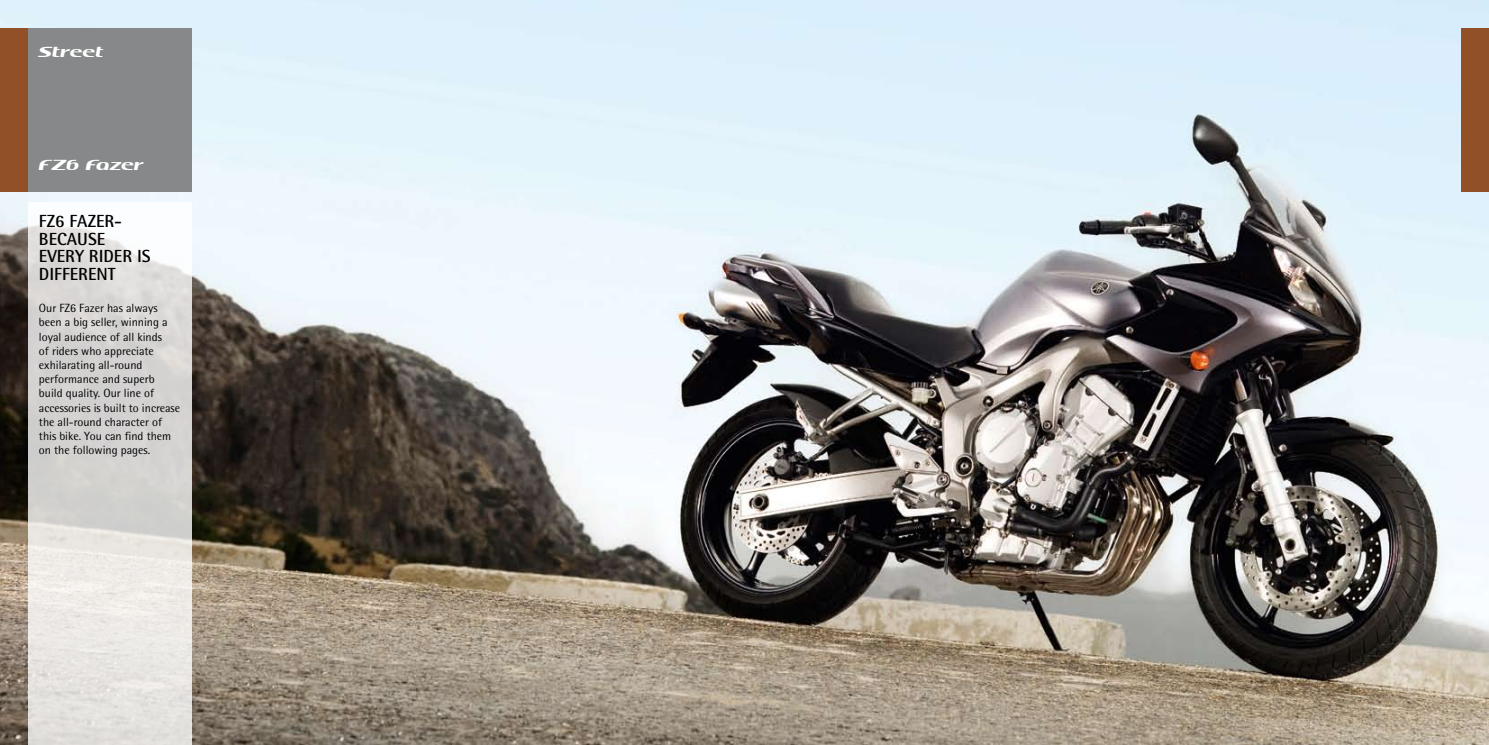
<style>
.page{position:relative;width:1489px;height:745px;background:#fff}
.page>*{position:absolute;margin:0;border:0;box-sizing:border-box;transform-origin:0 0}
.t1{font:700 17.5px/17.5px "Rotis Semi Sans";color:#000}
.t2{font:12.5px "Koolhoven One Zero One";letter-spacing:.05em;color:#fff}
.t3{font:11.88px/14.1px "Rotis Semi Sans";color:#000}
</style>
<div class="page">
<img style="left:0;top:0;width:1488px;height:744px">
<div style="left:28px;top:28px;width:163px;height:163px;background:#878889"></div>
<div style="left:0;top:28px;width:28px;height:163px;background:#925027"></div>
<svg style="left:28px;top:202px;width:163px;height:542px;background:#e0dedc"></svg>
<div style="left:1460px;top:28px;width:28px;height:163px;background:#925027"></div>
<p class="t2" style="left:39px;top:44px;width:66px">Street</p>
<p class="t2" style="left:39px;top:157px;width:106px">FZ6 Fazer</p>
<h1 class="t1" style="left:39px;top:212px;width:113px">FZ6 FAZER-<br>BECAUSE<br>EVERY RIDER IS<br>DIFFERENT</h1>
<p class="t3" style="left:39px;top:301px;width:143px">Our FZ6 Fazer has always been a big seller, winning a loyal audience of all kinds<br>of riders who appreciate exhilarating all-round performance and superb build quality. Our line of accessories is built to increase the all-round character of this bike. You can find them on the following pages.</p>
</div>
